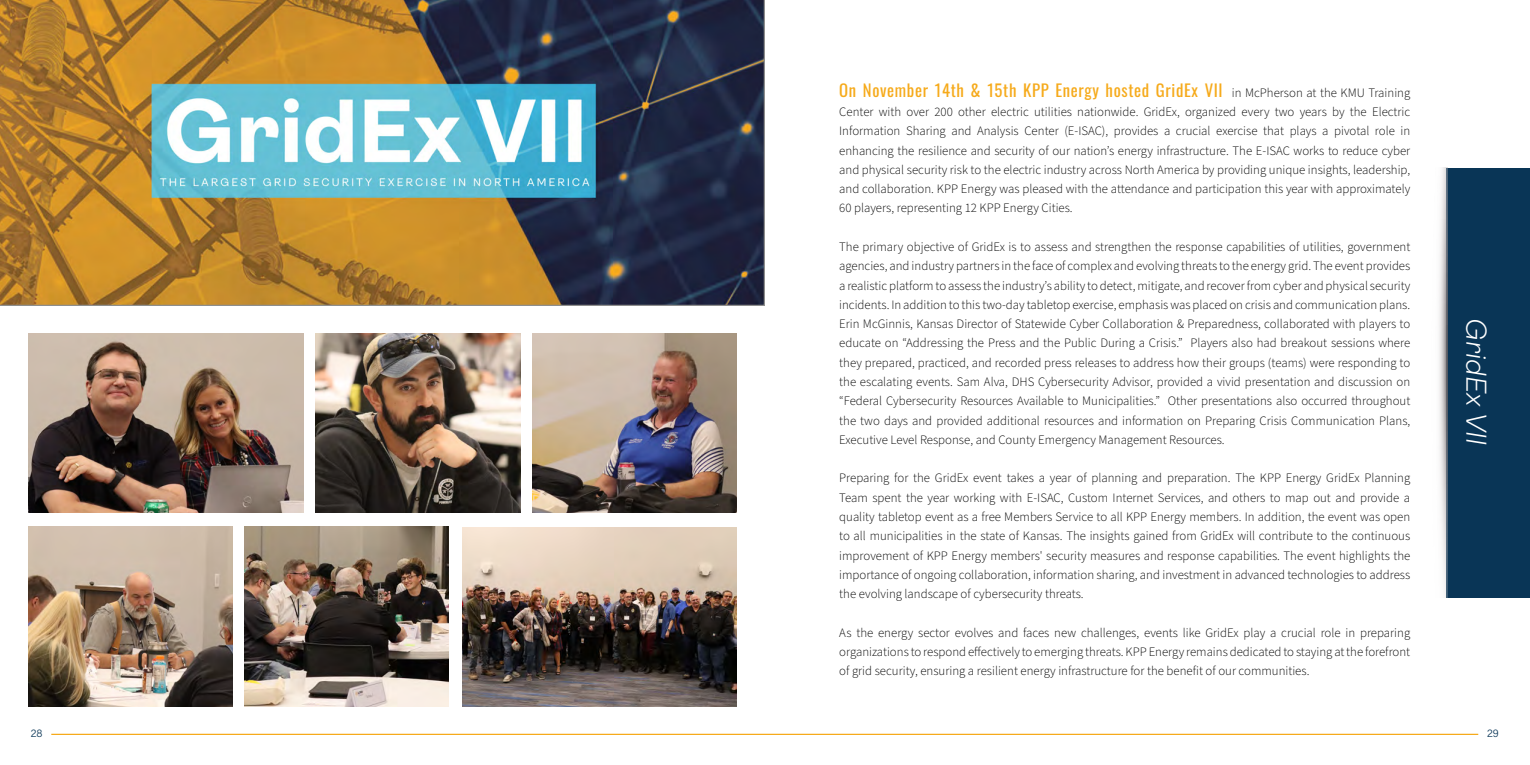
<style>
.page{position:relative;width:1530px;height:765px;background:#fff}
.page>*{position:absolute;margin:0;border:0;box-sizing:border-box;transform-origin:0 0}
.t1{font:italic 300 28.75px "Ambit";letter-spacing:.005em;color:#fff}
.body_text{font:16.75px "Oswald";letter-spacing:.04em;color:#f6aa1b}
.body_text-2{font:300 12.88px/19.2px "Source Sans Pro";color:#000;text-align:justify}
.t2{font:300 10.62px "Acumin Pro";color:#093556}
.s1{font-family:"Source Sans Pro";font-weight:300;font-size:12.88px;color:#000}
</style>
<div class="page">
<hr style="left:51px;top:734px;width:1427px;height:1px;background:#f6aa1b">
<svg style="left:0;top:0;width:765px;height:306px;background:#807759"></svg>
<img style="left:28px;top:333px;width:276px;height:180px">
<img style="left:532px;top:333px;width:205px;height:180px">
<img style="left:316px;top:333px;width:204px;height:180px">
<img style="left:245px;top:526px;width:204px;height:181px">
<img style="left:28px;top:526px;width:204px;height:181px">
<img style="left:462px;top:528px;width:275px;height:179px">
<div style="left:1447px;top:168px;width:83px;height:429px;background:#093556"></div>
<img style="left:1439px;top:168px;width:8px;height:429px">
<p class="body_text" style="left:839px;top:75px;width:573px">On November 14th &amp; 15th KPP Energy hosted GridEx VII <span class="s1">in McPherson at the KMU Training</span></p>
<p class="body_text-2" style="left:839px;top:102px;width:573px">Center with over 200 other electric utilities nationwide. GridEx, organized every two years by the Electric Information Sharing and Analysis Center (E-ISAC), provides a crucial exercise that plays a pivotal role in enhancing the resilience and security of our nation’s energy infrastructure. The E-ISAC works to reduce cyber and physical security risk to the electric industry across North America by providing unique insights, leadership, and collaboration. KPP Energy was pleased with the attendance and participation this year with approximately 60 players, representing 12 KPP Energy Cities.</p>
<p class="body_text-2" style="left:839px;top:237px;width:573px">The primary objective of GridEx is to assess and strengthen the response capabilities of utilities, government agencies, and industry partners in the face of complex and evolving threats to the energy grid. The event provides a realistic platform to assess the industry’s ability to detect, mitigate, and recover from cyber and physical security incidents. In addition to this two-day tabletop exercise, emphasis was placed on crisis and communication plans.<br>Erin McGinnis, Kansas Director of Statewide Cyber Collaboration &amp; Preparedness, collaborated with players to educate on “Addressing the Press and the Public During a Crisis.” Players also had breakout sessions where they prepared, practiced, and recorded press releases to address how their groups (teams) were responding to the escalating events. Sam Alva, DHS Cybersecurity Advisor, provided a vivid presentation and discussion on “Federal Cybersecurity Resources Available to Municipalities.” Other presentations also occurred throughout the two days and provided additional resources and information on Preparing Crisis Communication Plans, Executive Level Response, and County Emergency Management Resources.</p>
<p class="body_text-2" style="left:839px;top:469px;width:573px">Preparing for the GridEx event takes a year of planning and preparation. The KPP Energy GridEx Planning Team spent the year working with E-ISAC, Custom Internet Services, and others to map out and provide a quality tabletop event as a free Members Service to all KPP Energy members. In addition, the event was open to all municipalities in the state of Kansas. The insights gained from GridEx will contribute to the continuous improvement of KPP Energy members' security measures and response capabilities. The event highlights the importance of ongoing collaboration, information sharing, and investment in advanced technologies to address the evolving landscape of cybersecurity threats.</p>
<p class="body_text-2" style="left:839px;top:623px;width:573px">As the energy sector evolves and faces new challenges, events like GridEx play a crucial role in preparing organizations to respond effectively to emerging threats. KPP Energy remains dedicated to staying at the forefront of grid security, ensuring a resilient energy infrastructure for the benefit of our communities.</p>
<p class="t1" style="left:1492px;top:318px;width:129px;rotate:90deg">GridEx VII</p>
<p class="t2" style="left:31px;top:726px;width:13px">28</p>
<p class="t2" style="left:1487px;top:726px;width:13px">29</p>
</div>
